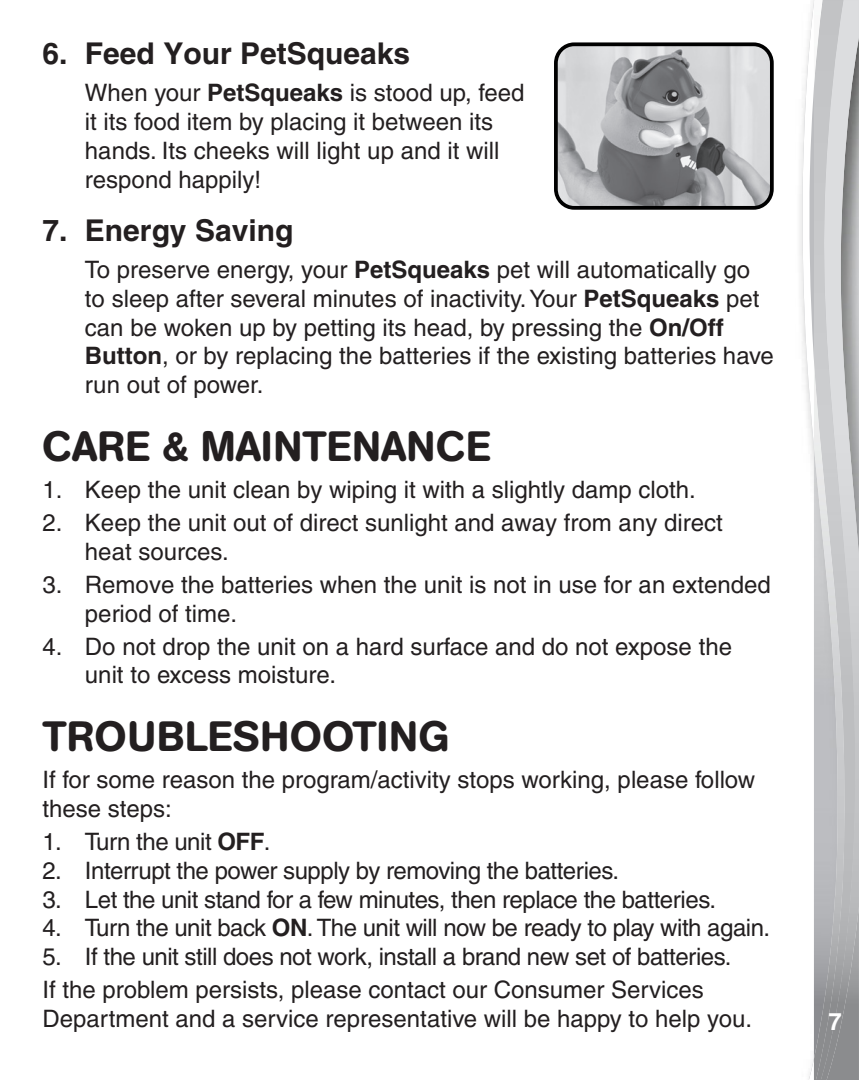
<style>
.page{position:relative;width:859px;height:1080px;background:#fff}
.page>*{position:absolute;margin:0;border:0;box-sizing:border-box;transform-origin:0 0}
.body_text_1{font:500 42px "AG Book Rounded";color:#231f20}
.headline{font:500 42px "AG Book Rounded";letter-spacing:.02em;color:#231f20}
.body_text_2{font:700 30px "Helvetica";color:#231f20}
.subhead_2{font:700 30px "Helvetica";color:#231f20}
.body_text_2-2{font:500 24px/28.8px "Helvetica";color:#231f20}
.body_text_2-3{font:500 24px "Helvetica";letter-spacing:-.02em;color:#231f20}
.body_text_1-2{font:500 24px/28.8px "Helvetica";color:#231f20}
.t1{font:700 24px "Helvetica";color:#fff}
.s1{font-weight:700}
</style>
<div class="page">
<svg style="left:802px;top:0;width:12px;height:1080px"></svg>
<img style="left:847px;top:906px;width:12px;height:174px">
<svg style="left:847px;top:0;width:12px;height:906px;background:#b6b7b9"></svg>
<img style="left:814px;top:0;width:33px;height:1080px">
<img style="left:559px;top:47px;width:210px;height:158px">
<div style="left:554px;top:42px;width:220px;height:168px;border:4px solid #000;border-radius:19px"></div>
<p class="body_text_2" style="left:42px;top:35px;width:369px">6. Feed Your PetSqueaks</p>
<p class="body_text_2-2" style="left:85px;top:78px;width:441px">When your <span class="s1">PetSqueaks</span> is stood up, feed it its food item by placing it between its hands. Its cheeks will light up and it will respond happily!</p>
<p class="subhead_2" style="left:42px;top:212px;width:252px">7. Energy Saving</p>
<p class="body_text_2-2" style="left:85px;top:255px;width:690px">To preserve energy, your <span class="s1">PetSqueaks</span> pet will automatically go to sleep after several minutes of inactivity. Your <span class="s1">PetSqueaks</span> pet can be woken up by petting its head, by pressing the <span class="s1">On/Off Button</span>, or by replacing the batteries if the existing batteries have run out of power.</p>
<p class="body_text_1" style="left:42px;top:421px;width:450px">CARE &amp; MAINTENANCE</p>
<p class="body_text_2-2" style="left:42px;top:475px;width:655px">1. Keep the unit clean by wiping it with a slightly damp cloth.</p>
<p class="body_text_2-2" style="left:85px;top:508px;width:639px;text-indent:-43px">2. Keep the unit out of direct sunlight and away from any direct heat sources.</p>
<p class="body_text_2-2" style="left:85px;top:570px;width:687px;text-indent:-43px">3. Remove the batteries when the unit is not in use for an extended period of time.</p>
<p class="body_text_2-2" style="left:85px;top:632px;width:648px;text-indent:-43px">4. Do not drop the unit on a hard surface and do not expose the unit to excess moisture.</p>
<p class="headline" style="left:42px;top:712px;width:409px">TROUBLESHOOTING</p>
<p class="body_text_1-2" style="left:42px;top:765px;width:714px">If for some reason the program/activity stops working, please follow these steps:</p>
<p class="body_text_2-3" style="left:42px;top:828px;width:230px">1. Turn the unit <span class="s1">OFF</span>.</p>
<p class="body_text_2-3" style="left:42px;top:856px;width:578px">2. Interrupt the power supply by removing the batteries.</p>
<p class="body_text_2-3" style="left:42px;top:885px;width:675px">3. Let the unit stand for a few minutes, then replace the batteries.</p>
<p class="body_text_2-3" style="left:42px;top:914px;width:729px">4. Turn the unit back <span class="s1">ON</span>. The unit will now be ready to play with again.</p>
<p class="body_text_2-3" style="left:42px;top:943px;width:691px">5. If the unit still does not work, install a brand new set of batteries.</p>
<p class="body_text_1-2" style="left:42px;top:975px;width:711px">If the problem persists, please contact our Consumer Services<br>Department and a service representative will be happy to help you.</p>
<p class="t1" style="left:828px;top:1007px;width:15px">7</p>
</div>
